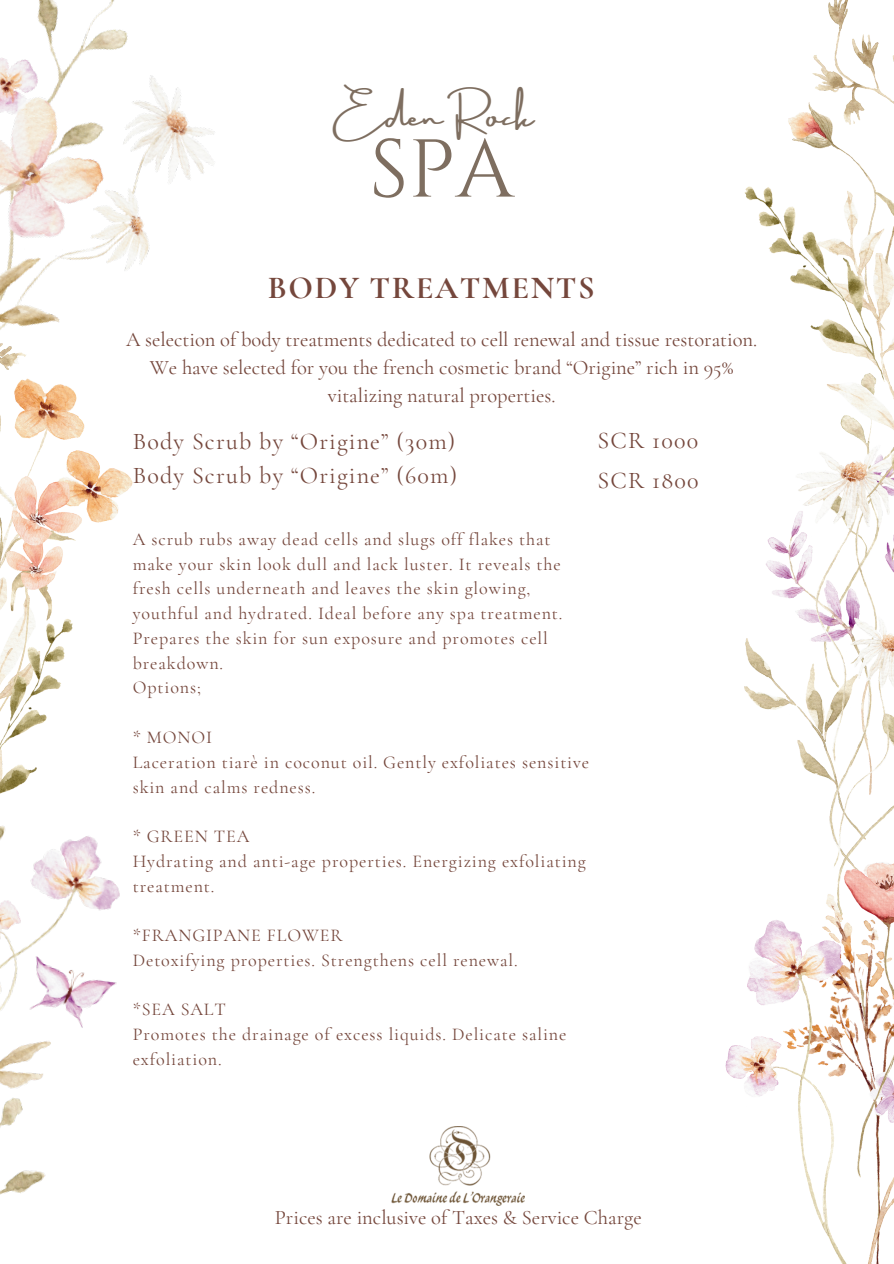
<style>
.page{position:relative;width:894px;height:1264px;background:#fff}
.page>*{position:absolute;margin:0;border:0;box-sizing:border-box;transform-origin:0 0}
.t1{font:81.75px "Cinzel";color:#7e6e60}
.t2{font:700 32.1px "Cormorant Garamond";letter-spacing:.05em;color:#75473c}
.t3{font:32.1px "Amsterdam Three";color:#7e6e60}
.t4{font:24px/33.8px "Cormorant Garamond";letter-spacing:.05em;color:#75473c}
.t5{font:20.55px/27.9px "Cormorant Garamond";color:#75473c;text-align:center}
.t6{font:18px/24.8px "Cormorant Garamond";letter-spacing:.05em;color:#75473c}
</style>
<div class="page">
<img style="left:744px;top:569px;width:149px;height:283px">
<img style="left:725px;top:852px;width:168px;height:411px">
<img style="left:744px;top:0;width:149px;height:569px">
<img style="left:0;top:0;width:215px;height:484px">
<img style="left:0;top:260px;width:132px;height:500px">
<img style="left:0;top:760px;width:120px;height:435px">
<img style="left:391px;top:1126px;width:133px;height:79px">
<h2 class="t3" style="left:332px;top:98px;width:202px">Eden Rock</h2>
<h1 class="t1" style="left:369px;top:122px;width:146px">SPA</h1>
<h2 class="t2" style="left:268px;top:267px;width:328px">BODY TREATMENTS</h2>
<p class="t5" style="left:126px;top:325px;width:632px">A selection of body treatments dedicated to cell renewal and tissue restoration.<br>We have selected for you the french cosmetic brand “Origine” rich in 95% vitalizing natural properties.</p>
<h3 class="t4" style="left:133px;top:424px;width:326px">Body Scrub by “Origine” (30m)<br>Body Scrub by “Origine” (60m)</h3>
<h3 class="t4" style="left:597px;top:421px;width:102px;line-height:39.3px">SCR 1000<br>SCR 1800</h3>
<p class="t6" style="left:133px;top:526px;width:431px">A scrub rubs away dead cells and slugs off flakes that make your skin look dull and lack luster. It reveals the fresh cells underneath and leaves the skin glowing, youthful and hydrated. Ideal before any spa treatment.<br>Prepares the skin for sun exposure and promotes cell breakdown.<br>Options;</p>
<p class="t6" style="left:133px;top:724px;width:458px">* MONOI<br>Laceration tiarè in coconut oil. Gently exfoliates sensitive skin and calms redness.</p>
<p class="t6" style="left:133px;top:823px;width:454px">* GREEN TEA<br>Hydrating and anti-age properties. Energizing exfoliating treatment.</p>
<p class="t6" style="left:133px;top:922px;width:386px">*FRANGIPANE FLOWER<br>Detoxifying properties. Strengthens cell renewal.</p>
<p class="t6" style="left:133px;top:997px;width:435px">*SEA SALT<br>Promotes the drainage of excess liquids. Delicate saline exfoliation.</p>
<p class="t5" style="left:275px;top:1202px;width:368px">Prices are inclusive of Taxes &amp; Service Charge</p>
</div>
